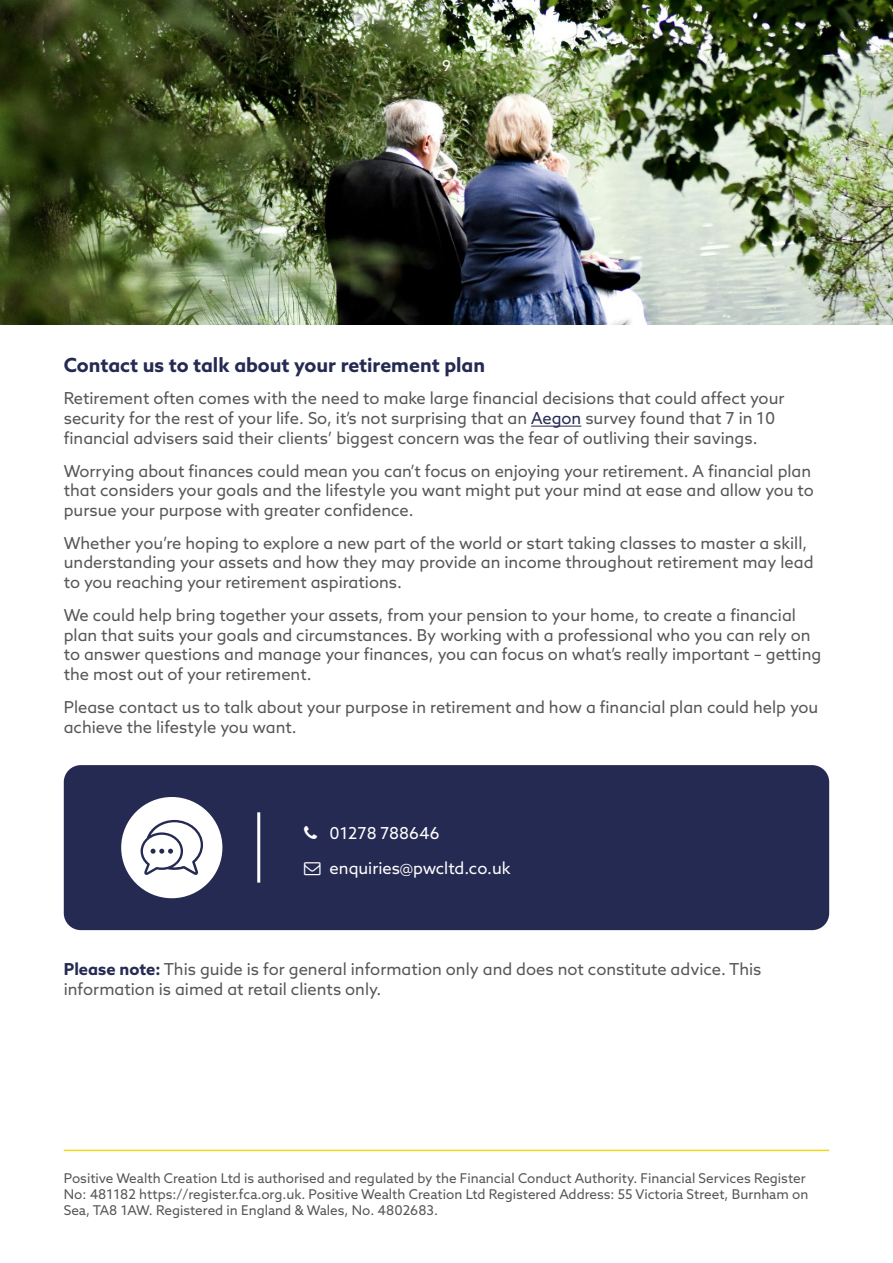
<style>
.page{position:relative;width:893px;height:1263px;background:#fff}
.page>*{position:absolute;margin:0;border:0;box-sizing:border-box;transform-origin:0 0}
.t1{font:700 19.5px "Azo Sans";color:#252a52}
.t2{font:16.5px/19.8px "Azo Sans";color:#575756}
.t3{font:16.5px "Azo Sans";color:#fff}
.t4{font:15px "Azo Sans";color:#fff}
.t5{font:13.5px/16.2px "Azo Sans";color:#575756}
.s1{color:#252a52}
.s2{font-weight:700;color:#252a52}
</style>
<div class="page">
<img style="left:0;top:0;width:893px;height:324px">
<div style="left:64px;top:765px;width:765px;height:165px;background:#252a52;border-radius:17px"></div>
<hr style="left:257px;top:812px;width:3px;height:70px;background:#fff">
<div style="left:121px;top:797px;width:101px;height:101px;background:#fff;border-radius:50%"></div>
<svg style="left:141px;top:820px;width:62px;height:55px"></svg>
<hr style="left:64px;top:1150px;width:765px;height:1px;background:#ecd91b">
<hr style="left:531px;top:426px;width:50px;height:1px;background:#252a52">
<p class="t4" style="left:442px;top:56px;width:10px">9</p>
<p class="t1" style="left:64px;top:352px;width:423px">Contact us to talk about your retirement plan</p>
<p class="t2" style="left:64px;top:388px;width:722px">Retirement often comes with the need to make large financial decisions that could affect your security for the rest of your life. So, it’s not surprising that an <span class="s1">Aegon</span> survey found that 7 in 10 financial advisers said their clients’ biggest concern was the fear of outliving their savings.</p>
<p class="t2" style="left:64px;top:460px;width:752px">Worrying about finances could mean you can’t focus on enjoying your retirement. A financial plan that considers your goals and the lifestyle you want might put your mind at ease and allow you to pursue your purpose with greater confidence.</p>
<p class="t2" style="left:64px;top:533px;width:751px">Whether you’re hoping to explore a new part of the world or start taking classes to master a skill, understanding your assets and how they may provide an income throughout retirement may lead to you reaching your retirement aspirations.</p>
<p class="t2" style="left:64px;top:605px;width:759px">We could help bring together your assets, from your pension to your home, to create a financial plan that suits your goals and circumstances. By working with a professional who you can rely on to answer questions and manage your finances, you can focus on what’s really important – getting the most out of your retirement.</p>
<p class="t2" style="left:64px;top:697px;width:756px">Please contact us to talk about your purpose in retirement and how a financial plan could help you achieve the lifestyle you want.</p>
<p class="t3" style="left:330px;top:822px;width:111px">01278 788646</p>
<p class="t3" style="left:330px;top:858px;width:182px">enquiries@pwcltd.co.uk</p>
<p class="t2" style="left:64px;top:959px;width:699px"><span class="s2">Please note:</span> This guide is for general information only and does not constitute advice. This information is aimed at retail clients only.</p>
<p class="t5" style="left:64px;top:1170px;width:746px">Positive Wealth Creation Ltd is authorised and regulated by the Financial Conduct Authority. Financial Services Register<br>No: 481182 https://register.fca.org.uk. Positive Wealth Creation Ltd Registered Address: 55 Victoria Street, Burnham on<br>Sea, TA8 1AW. Registered in England &amp; Wales, No. 4802683.</p>
</div>
